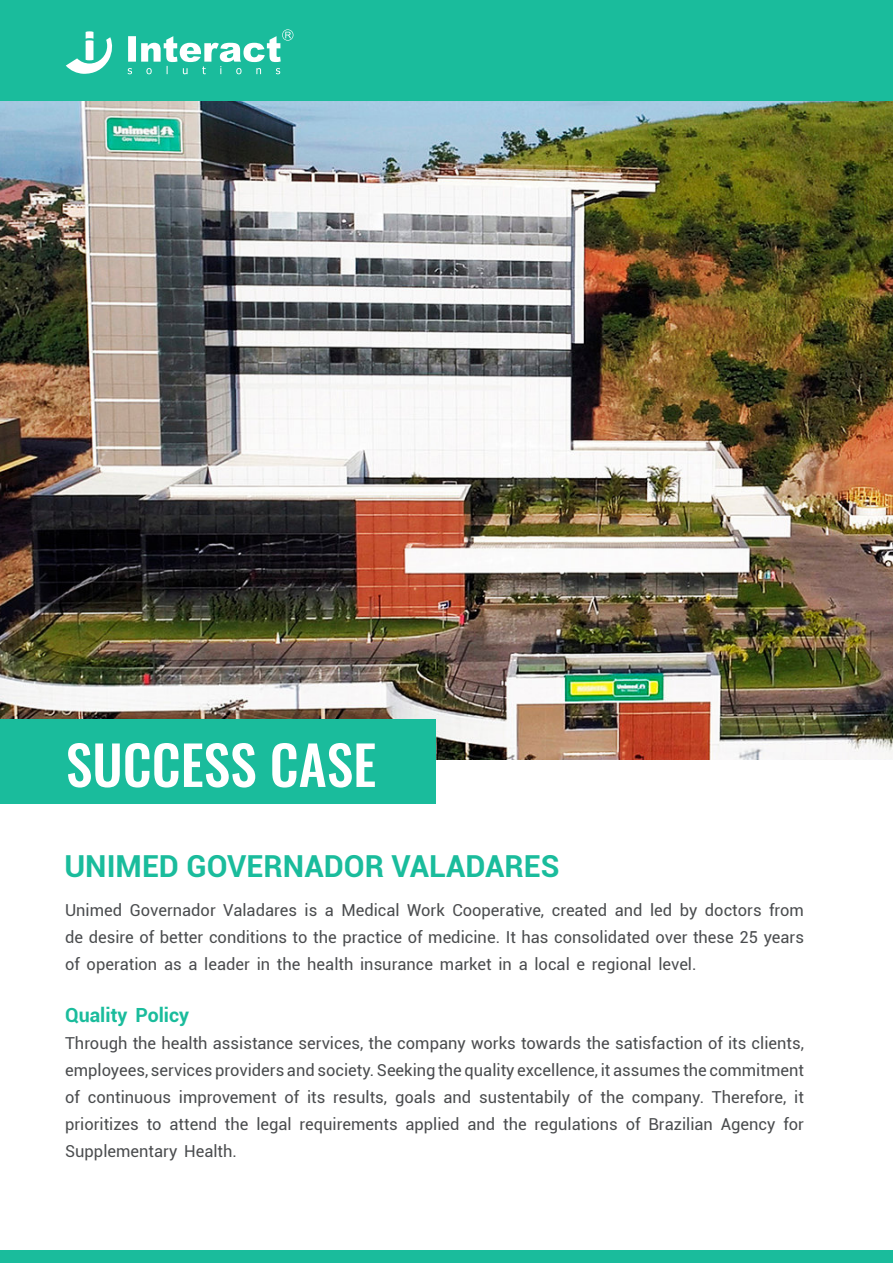
<style>
.page{position:relative;width:893px;height:1263px;background:#fff}
.page>*{position:absolute;margin:0;border:0;box-sizing:border-box;transform-origin:0 0}
.t1{font:500 53.7px "Oswald";color:#fff}
.t2{font:700 30.3px "Roboto";color:#1abc9c}
.t3{font:700 19.5px "Roboto";color:#1abc9c}
.t4{font:16.5px/27px "Roboto";color:#4a4c4e;text-align:justify}
</style>
<div class="page">
<img style="left:0;top:101px;width:893px;height:659px">
<div style="left:0;top:719px;width:436px;height:85px;background:#1abc9c"></div>
<div style="left:0;top:0;width:893px;height:101px;background:#1abc9c"></div>
<svg style="left:128px;top:29px;width:165px;height:45px"></svg>
<svg style="left:66px;top:31px;width:47px;height:43px"></svg>
<div style="left:0;top:1250px;width:893px;height:13px;background:#1abc9c"></div>
<h1 class="t1" style="left:66px;top:723px;width:312px">SUCCESS CASE</h1>
<h2 class="t2" style="left:64px;top:854px;width:497px">UNIMED GOVERNADOR VALADARES</h2>
<p class="t4" style="left:65px;top:898px;width:740px">Unimed Governador Valadares is a Medical Work Cooperative, created and led by doctors from de desire of better conditions to the practice of medicine. It has consolidated over these 25 years of operation as a leader in the health insurance market in a local e regional level.</p>
<p class="t3" style="left:65px;top:1007px;width:126px">Quality Policy</p>
<p class="t4" style="left:65px;top:1031px;width:740px">Through the health assistance services, the company works towards the satisfaction of its clients, employees, services providers and society. Seeking the quality excellence, it assumes the commitment of continuous improvement of its results, goals and sustentabily of the company. Therefore, it prioritizes to attend the legal requirements applied and the regulations of Brazilian Agency for Supplementary Health.</p>
</div>
